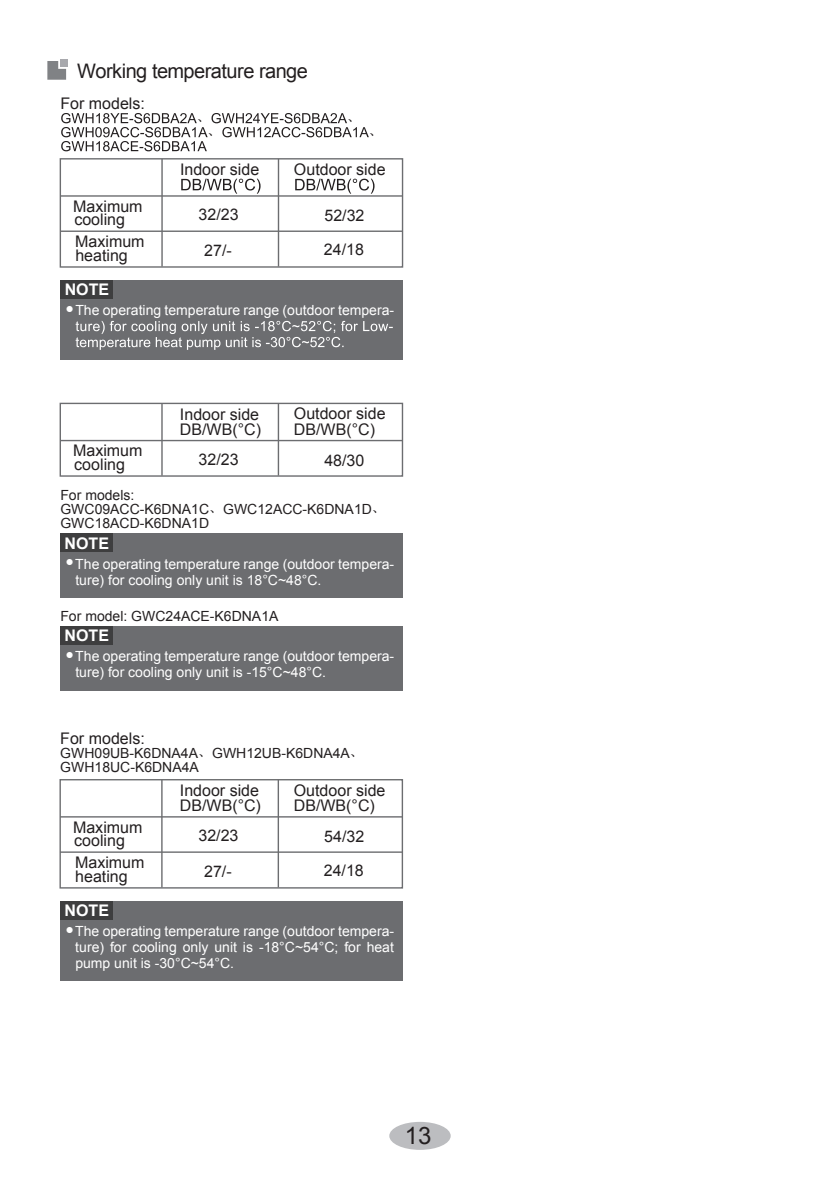
<style>
.page{position:relative;width:840px;height:1191px;background:#fff}
.page>*{position:absolute;margin:0;border:0;box-sizing:border-box;transform-origin:0 0}
.t1{font:24px "Arial";color:#231f20}
.t2{font:20px "Arial";letter-spacing:-.025em;color:#231f20}
.t3{font:16px/15.6px "Arial";color:#231f20}
.t4{font:700 16px "Arial";color:#fff}
.t5{font:14.2px "Arial";color:#fff}
.t6{font:14px/16px "Arial";color:#fff}
.t7{font:14px/14px "Arial";color:#231f20}
.t8{font:300 14px "Adobe Song Std";color:#231f20}
.s1{font-family:"Adobe Song Std";font-weight:300}
</style>
<div class="page">
<div style="left:389px;top:1121px;width:61px;height:28px;background:#bcbdc0;border-radius:50%"></div>
<svg style="left:47px;top:61px;width:19px;height:19px"></svg>
<div style="left:60px;top:59px;width:8px;height:8px;background:#a8a9ad"></div>
<div style="left:60px;top:533px;width:342px;height:65px;background:#6c6d70"></div>
<div style="left:60px;top:533px;width:53px;height:19px;background:#3e3e3f"></div>
<div style="left:60px;top:403px;width:343px;height:74px;border:1px solid #6c6d70"></div>
<hr style="left:60px;top:440px;width:342px;height:1px;background:#6c6d70">
<hr style="left:161px;top:403px;width:2px;height:72px;background:#6c6d70">
<hr style="left:277px;top:403px;width:2px;height:72px;background:#6c6d70">
<div style="left:60px;top:626px;width:342px;height:65px;background:#6c6d70"></div>
<div style="left:60px;top:626px;width:53px;height:18px;background:#3e3e3f"></div>
<div style="left:60px;top:901px;width:342px;height:79px;background:#6c6d70"></div>
<div style="left:60px;top:901px;width:53px;height:18px;background:#3e3e3f"></div>
<div style="left:59px;top:779px;width:344px;height:109px;border:1px solid #6c6d70"></div>
<hr style="left:60px;top:816px;width:342px;height:1px;background:#6c6d70">
<hr style="left:60px;top:851px;width:342px;height:2px;background:#6c6d70">
<hr style="left:161px;top:779px;width:1px;height:108px;background:#6c6d70">
<hr style="left:277px;top:779px;width:2px;height:108px;background:#6c6d70">
<div style="left:60px;top:280px;width:342px;height:79px;background:#6c6d70"></div>
<div style="left:61px;top:280px;width:52px;height:18px;background:#3e3e3f"></div>
<div style="left:60px;top:158px;width:343px;height:110px;border:1px solid #6c6d70"></div>
<hr style="left:60px;top:195px;width:342px;height:2px;background:#6c6d70">
<hr style="left:60px;top:230px;width:342px;height:2px;background:#6c6d70">
<hr style="left:161px;top:159px;width:2px;height:107px;background:#6c6d70">
<hr style="left:277px;top:159px;width:2px;height:107px;background:#6c6d70">
<svg style="left:295px;top:179px;width:79px;height:15px"></svg>
<svg style="left:181px;top:179px;width:79px;height:15px"></svg>
<svg style="left:76px;top:321px;width:316px;height:29px"></svg>
<svg style="left:61px;top:113px;width:307px;height:38px"></svg>
<h2 class="t2" style="left:77px;top:58px;width:232px">Working temperature range</h2>
<p class="t3" style="left:60px;top:96px;width:86px">For models:</p>
<p class="t3" style="left:73px;top:199px;width:71px">Maximum</p>
<p class="t3" style="left:74px;top:212px;width:52px">cooling</p>
<p class="t3" style="left:75px;top:234px;width:71px">Maximum</p>
<p class="t3" style="left:75px;top:247px;width:54px">heating</p>
<p class="t8" style="left:197px;top:110px;width:15px">、</p>
<p class="t8" style="left:347px;top:110px;width:15px">、</p>
<p class="t8" style="left:207px;top:124px;width:15px">、</p>
<p class="t8" style="left:368px;top:124px;width:15px">、</p>
<p class="t3" style="left:180px;top:162px;width:81px">Indoor side</p>
<p class="t3" style="left:294px;top:161px;width:93px">Outdoor side</p>
<p class="t3" style="left:198px;top:207px;width:42px">32/23</p>
<p class="t3" style="left:324px;top:208px;width:42px">52/32</p>
<p class="t3" style="left:204px;top:243px;width:29px">27/-</p>
<p class="t3" style="left:324px;top:242px;width:42px">24/18</p>
<p class="t4" style="left:65px;top:279px;width:46px">NOTE</p>
<p class="t5" style="left:65px;top:298px;width:10px">●</p>
<p class="t6" style="left:75px;top:302px;width:320px">The operating temperature range (outdoor tempera-</p>
<p class="t3" style="left:73px;top:443px;width:71px">Maximum</p>
<p class="t3" style="left:74px;top:457px;width:52px">cooling</p>
<p class="t3" style="left:180px;top:406px;width:81px">Indoor side</p>
<p class="t3" style="left:180px;top:422px;width:83px">DB/WB(°C)</p>
<p class="t3" style="left:294px;top:406px;width:93px">Outdoor side<br>DB/WB(°C)</p>
<p class="t3" style="left:198px;top:451px;width:42px">32/23</p>
<p class="t3" style="left:324px;top:452px;width:42px">48/30</p>
<p class="t7" style="left:60px;top:489px;width:327px">For models:<br>GWC09ACC-K6DNA1C<span class="s1">、</span>GWC12ACC-K6DNA1D<span class="s1">、<br></span>GWC18ACD-K6DNA1D</p>
<p class="t4" style="left:65px;top:532px;width:46px">NOTE</p>
<p class="t6" style="left:75px;top:556px;width:320px">The operating temperature range (outdoor tempera&shy;ture) for cooling only unit is 18°C~48°C.</p>
<p class="t5" style="left:65px;top:552px;width:10px">●</p>
<p class="t7" style="left:60px;top:609px;width:219px">For model: GWC24ACE-K6DNA1A</p>
<p class="t4" style="left:65px;top:625px;width:46px">NOTE</p>
<p class="t5" style="left:65px;top:644px;width:10px">●</p>
<p class="t6" style="left:75px;top:664px;width:252px">ture) for cooling only unit is -15°C~48°C.</p>
<p class="t6" style="left:75px;top:648px;width:320px">The operating temperature range (outdoor tempera-</p>
<p class="t3" style="left:60px;top:730px;width:86px">For models:</p>
<p class="t7" style="left:60px;top:746px;width:305px">GWH09UB-K6DNA4A<span class="s1">、</span>GWH12UB-K6DNA4A<span class="s1">、<br></span>GWH18UC-K6DNA4A</p>
<p class="t3" style="left:73px;top:819px;width:71px">Maximum</p>
<p class="t3" style="left:74px;top:833px;width:52px">cooling</p>
<p class="t3" style="left:75px;top:855px;width:71px">Maximum</p>
<p class="t3" style="left:75px;top:868px;width:54px">heating</p>
<p class="t3" style="left:180px;top:783px;width:83px">Indoor side<br>DB/WB(°C)</p>
<p class="t3" style="left:293px;top:782px;width:93px">Outdoor side<br>DB/WB(°C)</p>
<p class="t3" style="left:198px;top:827px;width:42px">32/23</p>
<p class="t3" style="left:324px;top:829px;width:42px">54/32</p>
<p class="t3" style="left:204px;top:864px;width:29px">27/-</p>
<p class="t3" style="left:323px;top:862px;width:42px">24/18</p>
<p class="t4" style="left:64px;top:899px;width:46px">NOTE</p>
<p class="t5" style="left:65px;top:919px;width:10px">●</p>
<p class="t6" style="left:75px;top:923px;width:320px;text-align:justify">The operating temperature range (outdoor tempera&shy;ture) for cooling only unit is -18°C~54°C; for heat pump unit is -30°C~54°C.</p>
<h1 class="t1" style="left:404px;top:1120px;width:28px">13</h1>
</div>
